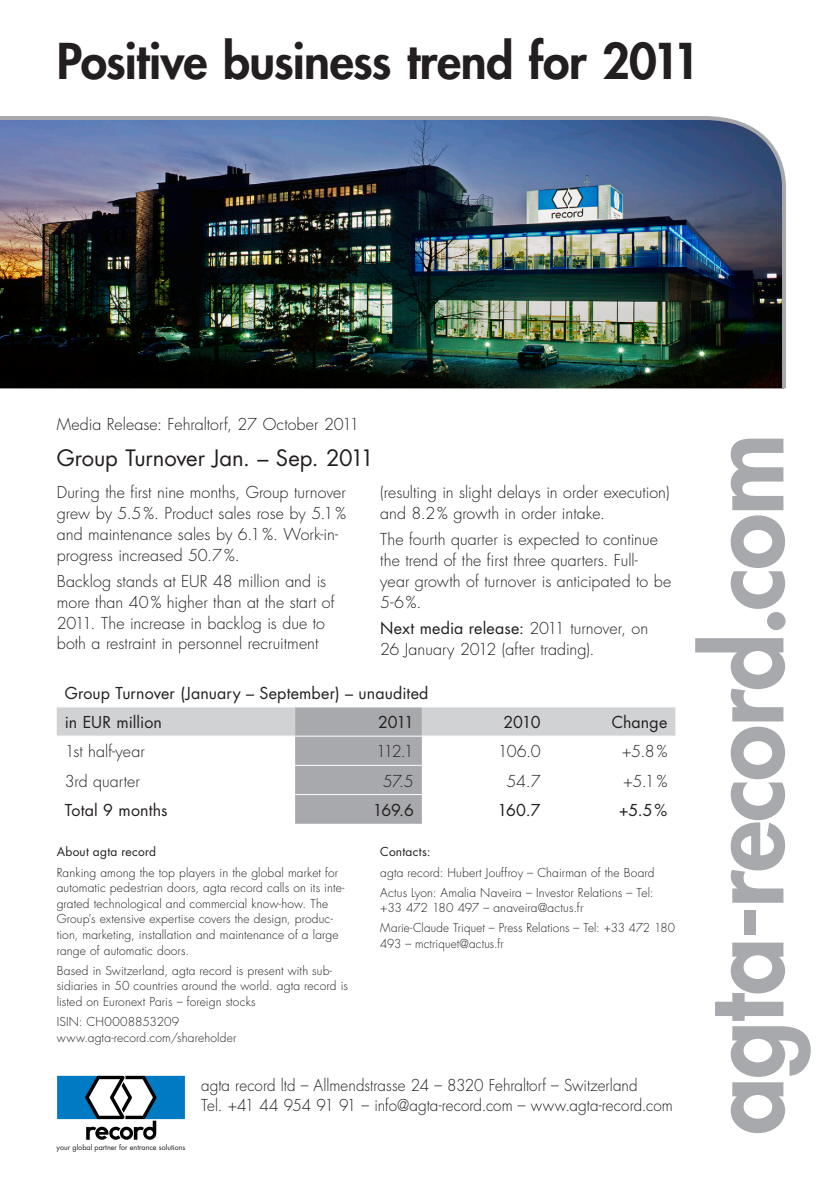
<style>
.page{position:relative;width:840px;height:1191px;background:#fff}
.page>*{position:absolute;margin:0;border:0;box-sizing:border-box;transform-origin:0 0}
.t1{font:800 104px "Futura Std";letter-spacing:-.015em;color:#a8a9ad}
.head_1st{font:800 48px "Futura Std";letter-spacing:-.015em;color:#231f20}
.head_4th{font:22px "Futura Std";letter-spacing:-.005em;color:#231f20}
.body{font:300 16px/20.8px "Futura Std";color:#231f20}
.body-2{font:300 16px/20.8px "Futura Std";color:#231f20;scale:.95 1}
.body-3{font:16px "Futura Std";letter-spacing:.005em;color:#231f20}
.body-4{font:300 12px/15.6px "Futura Std";letter-spacing:.01em;color:#231f20}
.body-5{font:12px "Futura Std";letter-spacing:.02em;color:#231f20}
.t2{font:7.2px "Futura Std";color:#231f20}
.s1{font-weight:400}
</style>
<div class="page">
<img style="left:0;top:116px;width:786px;height:273px">
<svg style="left:57px;top:1075px;width:128px;height:64px"></svg>
<svg style="left:57px;top:707px;width:618px;height:116px"></svg>
<hr style="left:57px;top:735px;width:238px;height:1px;background:#fff">
<hr style="left:295px;top:735px;width:126px;height:1px;background:#fff">
<hr style="left:421px;top:735px;width:127px;height:1px;background:#fff">
<hr style="left:548px;top:735px;width:127px;height:1px;background:#fff">
<hr style="left:57px;top:765px;width:238px;height:1px;background:#fff">
<hr style="left:295px;top:765px;width:126px;height:1px;background:#fff">
<hr style="left:421px;top:765px;width:127px;height:1px;background:#fff">
<hr style="left:548px;top:765px;width:127px;height:1px;background:#fff">
<hr style="left:57px;top:794px;width:238px;height:1px;background:#fff">
<hr style="left:295px;top:794px;width:126px;height:1px;background:#fff">
<hr style="left:421px;top:794px;width:127px;height:1px;background:#fff">
<hr style="left:548px;top:794px;width:127px;height:1px;background:#fff">
<p class="head_1st" style="left:57px;top:31px;width:644px">Positive business trend for 2011</p>
<p class="body" style="left:57px;top:414px;width:304px">Media Release: Fehraltorf, 27 October 2011</p>
<p class="head_4th" style="left:57px;top:444px;width:319px">Group Turnover Jan. – Sep. 2011</p>
<p class="body" style="left:57px;top:482px;width:291px">During the first nine months, Group turnover grew by 5.5%. Product sales rose by 5.1% and maintenance sales by 6.1%. Work-in&shy;progress increased 50.7%.</p>
<p class="body" style="left:57px;top:571px;width:279px">Backlog stands at EUR 48 million and is more than 40% higher than at the start of 2011. The increase in backlog is due to both a restraint in personnel recruitment</p>
<p class="body" style="left:380px;top:482px;width:291px">(resulting in slight delays in order execution) and 8.2% growth in order intake.</p>
<p class="body" style="left:380px;top:529px;width:292px">The fourth quarter is expected to continue the trend of the first three quarters. Full-<br>year growth of turnover is anticipated to be 5-6%.</p>
<p class="body" style="left:380px;top:618px;width:269px"><span class="s1">Next media release:</span> 2011 turnover, on<br>26 January 2012 (after trading).</p>
<p class="body-3" style="left:65px;top:683px;width:365px">Group Turnover (January – September) – unaudited</p>
<p class="body-3" style="left:65px;top:712px;width:99px">in EUR million</p>
<p class="body-3" style="left:378px;top:712px;width:37px">2011</p>
<p class="body-3" style="left:503px;top:712px;width:39px">2010</p>
<p class="body-3" style="left:611px;top:712px;width:57px">Change</p>
<p class="body" style="left:65px;top:741px;width:81px">1st half-year</p>
<p class="body" style="left:376px;top:741px;width:39px">112.1</p>
<p class="body" style="left:497px;top:741px;width:44px">106.0</p>
<p class="body" style="left:621px;top:741px;width:47px">+5.8 %</p>
<p class="body" style="left:65px;top:771px;width:76px">3rd quarter</p>
<p class="body" style="left:382px;top:771px;width:33px">57.5</p>
<p class="body" style="left:506px;top:771px;width:36px">54.7</p>
<p class="body" style="left:623px;top:771px;width:46px">+5.1 %</p>
<p class="body-3" style="left:65px;top:799px;width:104px">Total 9 months</p>
<p class="body-3" style="left:373px;top:799px;width:42px">169.6</p>
<p class="body-3" style="left:497px;top:799px;width:44px">160.7</p>
<p class="body-3" style="left:618px;top:799px;width:50px">+5.5%</p>
<p class="body-5" style="left:57px;top:844px;width:101px">About agta record</p>
<p class="body-4" style="left:57px;top:864px;width:289px">Ranking among the top players in the global market for automatic pedestrian doors, agta record calls on its inte&shy;grated technological and commercial know-how. The Group’s extensive expertise covers the design, produc&shy;tion, marketing, installation and maintenance of a large range of automatic doors.</p>
<p class="body-4" style="left:57px;top:962px;width:292px">Based in Switzerland, agta record is present with sub&shy;sidiaries in 50 countries around the world. agta record is listed on Euronext Paris – foreign stocks</p>
<p class="body-4" style="left:57px;top:1014px;width:181px">ISIN: CH0008853209 www.agta-record.com/shareholder</p>
<p class="body-5" style="left:380px;top:844px;width:52px">Contacts:</p>
<p class="body-4" style="left:380px;top:864px;width:276px">agta record: Hubert Jouffroy – Chairman of the Board</p>
<p class="body-4" style="left:380px;top:884px;width:274px">Actus Lyon: Amalia Naveira – Investor Relations – Tel: +33 472 180 497 – anaveira@actus.fr</p>
<p class="body-4" style="left:380px;top:920px;width:296px">Marie-Claude Triquet – Press Relations – Tel: +33 472 180<br>493 – mctriquet@actus.fr</p>
<p class="t2" style="left:56px;top:1143px;width:130px">your global partner for entrance solutions</p>
<p class="body-2" style="left:201px;top:1074px;width:498px">agta record ltd – Allmendstrasse 24 – 8320 Fehraltorf – Switzerland<br>Tel. +41 44 954 91 91 – info@agta-record.com – www.agta-record.com</p>
<p class="t1" style="left:678px;top:1134px;width:702px;rotate:-90deg">agta-record.com</p>
</div>
